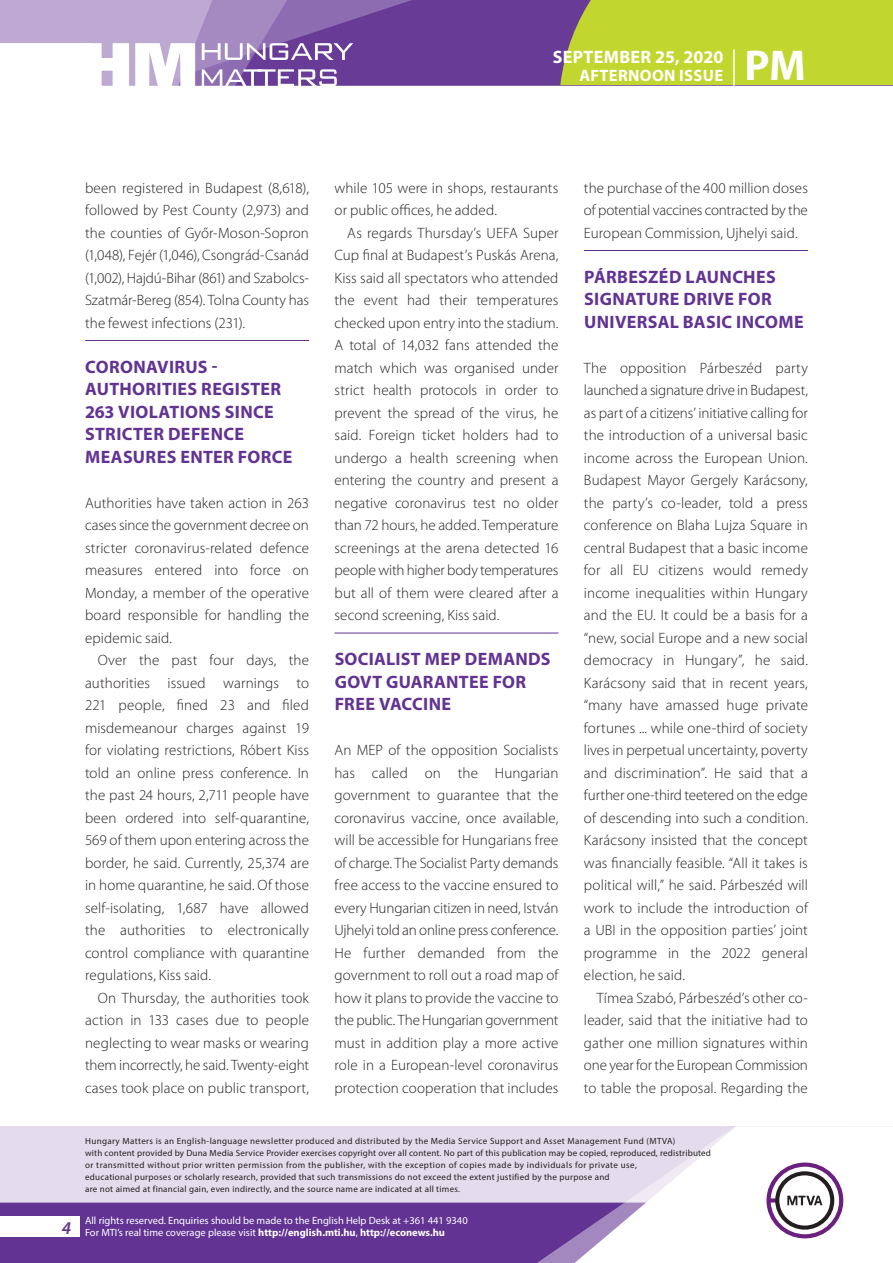
<style>
.page{position:relative;width:893px;height:1263px;background:#fff}
.page>*{position:absolute;margin:0;border:0;box-sizing:border-box;transform-origin:0 0}
.t1{font:700 43.35px "Myriad Pro";color:#fff}
._01_cimsor{font:700 18px/22.5px "Myriad Pro";letter-spacing:.02em;color:#623393}
.t2{font:700 18px "Myriad Pro";letter-spacing:.02em;color:#fff}
.t3{font:italic 600 18px "Myriad Pro";color:#623393}
.t4{font:700 16.5px "Myriad Pro";letter-spacing:.02em;color:#fff}
._03_kenyer_szöveg-1{font:300 15px/22.5px "Myriad Pro";letter-spacing:.005em;color:#231f20;text-align:justify}
._03_kenyer_szöveg-2{font:300 15px/22.5px "Myriad Pro";letter-spacing:.005em;color:#231f20;text-align:justify}
.t5{font:10.5px/12px "Myriad Pro";color:#fff}
.t6{font:9px/12px "Myriad Pro";letter-spacing:.03em;color:#231f20}
.s1{font-weight:700}
</style>
<div class="page">
<div style="left:0;top:1126px;width:893px;height:137px;background:#e4dcec"></div>
<div style="left:0;top:1202px;width:506px;height:61px;background:#623393"></div>
<svg style="left:506px;top:1202px;width:69px;height:61px;background:#6b3e99"></svg>
<svg style="left:575px;top:1126px;width:318px;height:137px"></svg>
<div style="left:0;top:1216px;width:79px;height:20px;background:#fff"></div>
<div style="left:0;top:0;width:893px;height:85px;background:#683b97"></div>
<div style="left:560px;top:0;width:333px;height:85px;background:#c1d72f"></div>
<hr style="left:733px;top:49px;width:2px;height:37px;background:#fff">
<svg style="left:0;top:0;width:479px;height:86px"></svg>
<hr style="left:85px;top:340px;width:224px;height:1px;background:#623393">
<hr style="left:334px;top:633px;width:224px;height:1px;background:#623393">
<hr style="left:584px;top:250px;width:224px;height:1px;background:#623393">
<p class="t2" style="left:553px;top:45px;width:172px">September 25, 2020</p>
<p class="t4" style="left:579px;top:65px;width:144px">AFTERNOON ISSUE</p>
<h1 class="t1" style="left:745px;top:37px;width:63px">PM</h1>
<p class="_03_kenyer_szöveg-1" style="left:85px;top:176px;width:225px">been registered in Budapest (8,618), followed by Pest County (2,973) and the counties of Győr-Moson-Sopron (1,048), Fejér (1,046), Csongrád-Csanád (1,002), Hajdú-Bihar (861) and Szabolcs-Szatmár-Bereg (854). Tolna County has the fewest infections (231).</p>
<p class="_01_cimsor" style="left:85px;top:355px;width:188px">CORONAVIRUS -<br>AUTHORITIES REGISTER<br>263 VIOLATIONS SINCE<br>STRICTER</p>
<p class="_01_cimsor" style="left:85px;top:422px;width:158px;text-indent:83px">DEFENCE<br>MEASURES ENTER</p>
<p class="_01_cimsor" style="left:238px;top:445px;width:54px">FORCE</p>
<p class="_03_kenyer_szöveg-1" style="left:85px;top:491px;width:225px">Authorities have taken action in 263 cases since the government decree on stricter coronavirus-related defence measures entered into force on Monday, a member of the operative board responsible for handling the epidemic said.</p>
<p class="_03_kenyer_szöveg-2" style="left:85px;top:649px;width:225px;text-indent:13px">Over the past four days, the authorities issued warnings to 221 people, fined 23 and filed misdemeanour charges against 19 for violating restrictions, Róbert Kiss told an online press conference. In the past 24 hours, 2,711 people have been ordered into self-quarantine, 569 of them upon entering across the border, he said. Currently, 25,374 are in home quarantine, he said. Of those self-isolating, 1,687 have allowed the authorities to electronically control compliance with quarantine regulations, Kiss said.</p>
<p class="_03_kenyer_szöveg-2" style="left:85px;top:986px;width:225px;text-indent:13px">On Thursday, the authorities took action in 133 cases due to people neglecting to wear masks or wearing them incorrectly, he said. Twenty-eight cases took place on public transport,</p>
<p class="_03_kenyer_szöveg-2" style="left:334px;top:176px;width:225px">while 105 were in shops, restaurants or public offices, he added.</p>
<p class="_03_kenyer_szöveg-2" style="left:334px;top:221px;width:225px;text-indent:13px">As regards Thursday’s UEFA Super Cup final at Budapest’s Puskás Arena, Kiss said all spectators who attended the event had their temperatures checked upon entry into the stadium.<br>A total of 14,032 fans attended the match which was organised under strict health protocols in order to prevent the spread of the virus, he said. Foreign ticket holders had to undergo a health screening when entering the country and present a negative coronavirus test no older than 72 hours, he added. Temperature screenings at the arena detected 16 people with higher body temperatures but all of them were cleared after a second screening, Kiss said.</p>
<p class="_01_cimsor" style="left:335px;top:647px;width:103px">SOCIALIST MEP</p>
<p class="_01_cimsor" style="left:335px;top:647px;width:217px;text-indent:130px">DEMANDS<br>GOVT GUARANTEE</p>
<p class="_01_cimsor" style="left:493px;top:670px;width:34px">FOR</p>
<p class="_01_cimsor" style="left:335px;top:692px;width:21px">FREE</p>
<p class="_01_cimsor" style="left:379px;top:692px;width:72px">VACCINE</p>
<p class="_03_kenyer_szöveg-1" style="left:334px;top:739px;width:225px">An MEP of the opposition Socialists has called on the Hungarian government to guarantee that the coronavirus vaccine, once available, will be accessible for Hungarians free of charge. The Socialist Party demands free access to the vaccine ensured to every Hungarian citizen in need, István Ujhelyi told an online press conference.<br>He further demanded from the government to roll out a road map of how it plans to provide the vaccine to the public. The Hungarian government must in addition play a more active role in a European-level coronavirus protection cooperation that includes</p>
<p class="_03_kenyer_szöveg-1" style="left:584px;top:176px;width:225px">the purchase of the 400 million doses of potential vaccines contracted by the European Commission, Ujhelyi said.</p>
<p class="_01_cimsor" style="left:584px;top:265px;width:208px">PÁRBESZÉD LAUNCHES<br>SIGNATURE DRIVE FOR<br>UNIVERSAL BASIC INCOME</p>
<p class="_03_kenyer_szöveg-1" style="left:584px;top:356px;width:225px">The opposition Párbeszéd party launched a signature drive in Budapest, as part of a citizens’ initiative calling for the introduction of a universal basic income across the European Union.<br>Budapest Mayor Gergely Karácsony, the party’s co-leader, told a press conference on Blaha Lujza Square in central Budapest that a basic income for all EU citizens would remedy income inequalities within Hungary and the EU. It could be a basis for a “new, social Europe and a new social democracy in Hungary”, he said.<br>Karácsony said that in recent years, “many have amassed huge private fortunes ... while one-third of society lives in perpetual uncertainty, poverty and discrimination”. He said that a further one-third teetered on the edge of descending into such a condition.<br>Karácsony insisted that the concept was financially feasible. “All it takes is political will,” he said. Párbeszéd will work to include the introduction of a UBI in the opposition parties’ joint programme in the 2022 general election, he said.</p>
<p class="_03_kenyer_szöveg-2" style="left:584px;top:986px;width:225px;text-indent:13px">Tímea Szabó, Párbeszéd’s other co&shy;leader, said that the initiative had to gather one million signatures within one year for the European Commission to table the proposal. Regarding the</p>
<p class="t3" style="left:62px;top:1217px;width:11px">4</p>
<p class="t6" style="left:85px;top:1134px;width:627px">Hungary Matters is an English-language newsletter produced and distributed by the Media Service Support and Asset Management Fund (MTVA)<br>with content provided by Duna Media Service Provider exercises copyright over all content. No part of this publication may be copied, reproduced, redistributed or transmitted without prior written permission from the publisher, with the exception of copies made by individuals for private use,<br>educational purposes or scholarly research, provided that such transmissions do not exceed the extent justified by the purpose and<br>are not aimed at financial gain, even indirectly, and the source name are indicated at all times.</p>
<p class="t5" style="left:85px;top:1214px;width:384px">All rights reserved. Enquiries should be made to the English Help Desk at +361 441 9340<br>For MTI’s real time coverage please visit <span class="s1">http://english.mti.hu</span>, <span class="s1">http://econews.hu</span></p>
</div>
